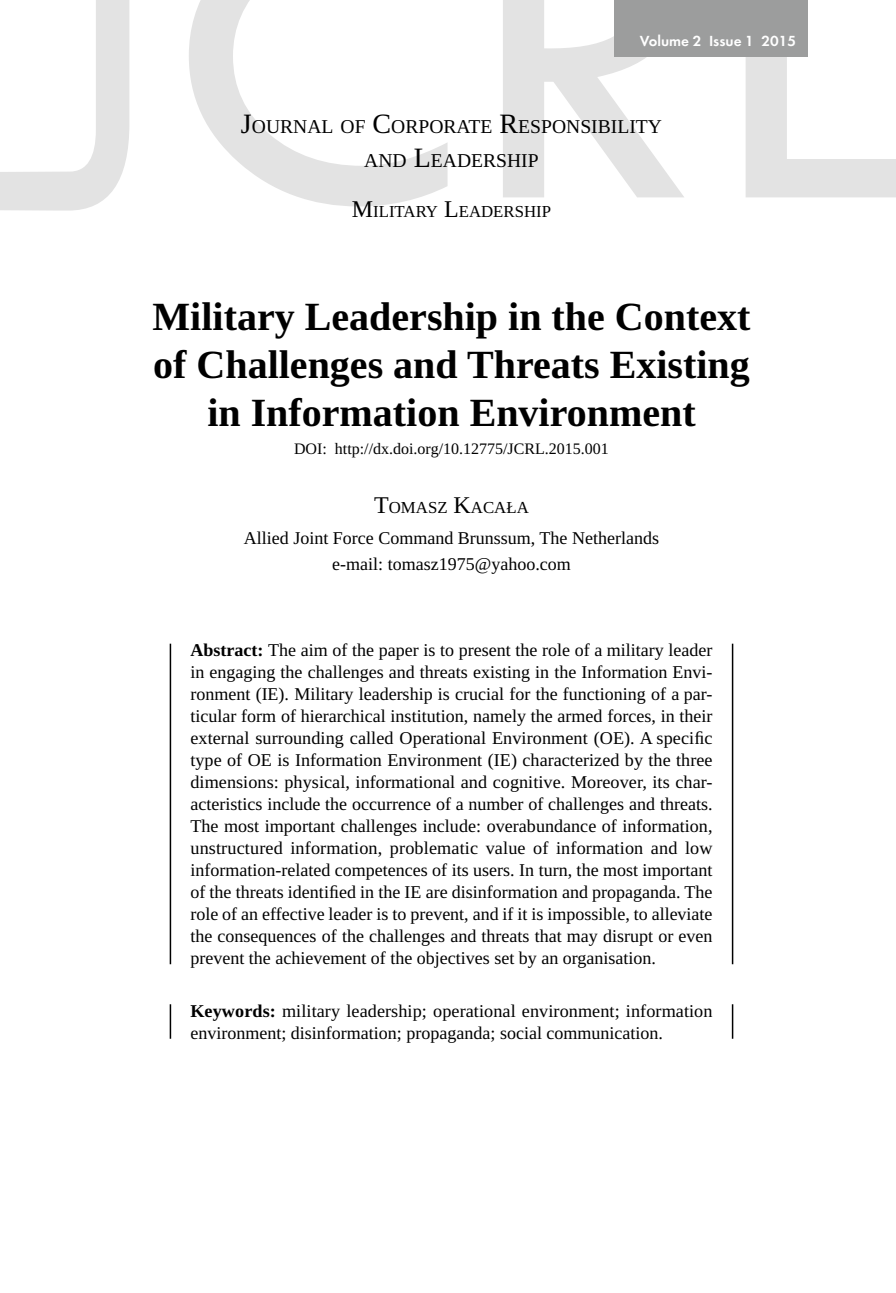
<style>
.page{position:relative;width:896px;height:1293px;background:#fff}
.page>*{position:absolute;margin:0;border:0;box-sizing:border-box;transform-origin:0 0}
.t1{font:700 40px/48px "Liberation Serif";color:#000;text-align:center}
.t2{font:19.6px/33.6px "Liberation Serif";color:#000;text-align:center}
.t3{font:18px/22px "Liberation Serif";color:#000;text-align:center}
.t4{font:16.8px "Liberation Serif";color:#000}
.t5{font:16px "Liberation Serif";color:#000}
.t6{font:15.2px "Futura Demi";color:#fff}
.s1{font-size:28px}
.s2{font-size:24px}
.s3{font-weight:700}
</style>
<div class="page">
<svg style="left:0;top:0;width:896px;height:211px"></svg>
<div style="left:614px;top:0;width:193px;height:57px;background:#9c9d9d"></div>
<hr style="left:170px;top:643px;width:1px;height:321px;background:#000">
<hr style="left:732px;top:643px;width:1px;height:321px;background:#000">
<hr style="left:170px;top:1004px;width:1px;height:34px;background:#000">
<hr style="left:732px;top:1004px;width:1px;height:34px;background:#000">
<p class="t6" style="left:640px;top:31px;width:158px">Volume 2 Issue 1 2015</p>
<p class="t2" style="left:241px;top:110px;width:422px"><span class="s1">J</span>OURNAL OF <span class="s1">C</span>ORPORATE <span class="s1">R</span>ESPONSIBILITY<br>AND <span class="s1">L</span>EADERSHIP</p>
<p class="t4" style="left:352px;top:201px;width:201px"><span class="s2">M</span>ILITARY <span class="s2">L</span>EADERSHIP</p>
<h1 class="t1" style="left:153px;top:291px;width:599px">Military Leadership in the Context of Challenges and Threats Existing in Information Environment</h1>
<p class="t5" style="left:294px;top:438px;width:316px">doi: http://dx.doi.org/10.12775/JCRL.2015.001</p>
<p class="t4" style="left:374px;top:496px;width:156px"><span class="s2">T</span>OMASZ <span class="s2">K</span>ACAŁA</p>
<p class="t3" style="left:244px;top:524px;width:417px;line-height:26px">Allied Joint Force Command Brunssum, The Netherlands e-mail: tomasz1975@yahoo.com</p>
<p class="t3" style="left:190px;top:639px;width:524px;text-align:justify"><span class="s3">Abstract:</span> The aim of the paper is to present the role of a military leader in engaging the challenges and threats existing in the Information Envi&shy;ronment (IE). Military leadership is crucial for the functioning of a par&shy;ticular form of hierarchical institution, namely the armed forces, in their external surrounding called Operational Environment (OE). A specific type of OE is Information Environment (IE) characterized by the three dimensions: physical, informational and cognitive. Moreover, its char&shy;acteristics include the occurrence of a number of challenges and threats.<br>The most important challenges include: overabundance of information, unstructured information, problematic value of information and low information-related competences of its users. In turn, the most important of the threats identified in the IE are disinformation and propaganda. The role of an effective leader is to prevent, and if it is impossible, to alleviate the consequences of the challenges and threats that may disrupt or even prevent the achievement of the objectives set by an organisation.</p>
<p class="t3" style="left:190px;top:999px;width:524px;text-align:left"><span class="s3">Keywords:</span> military leadership; operational environment; information environment; disinformation; propaganda; social communication.</p>
</div>
